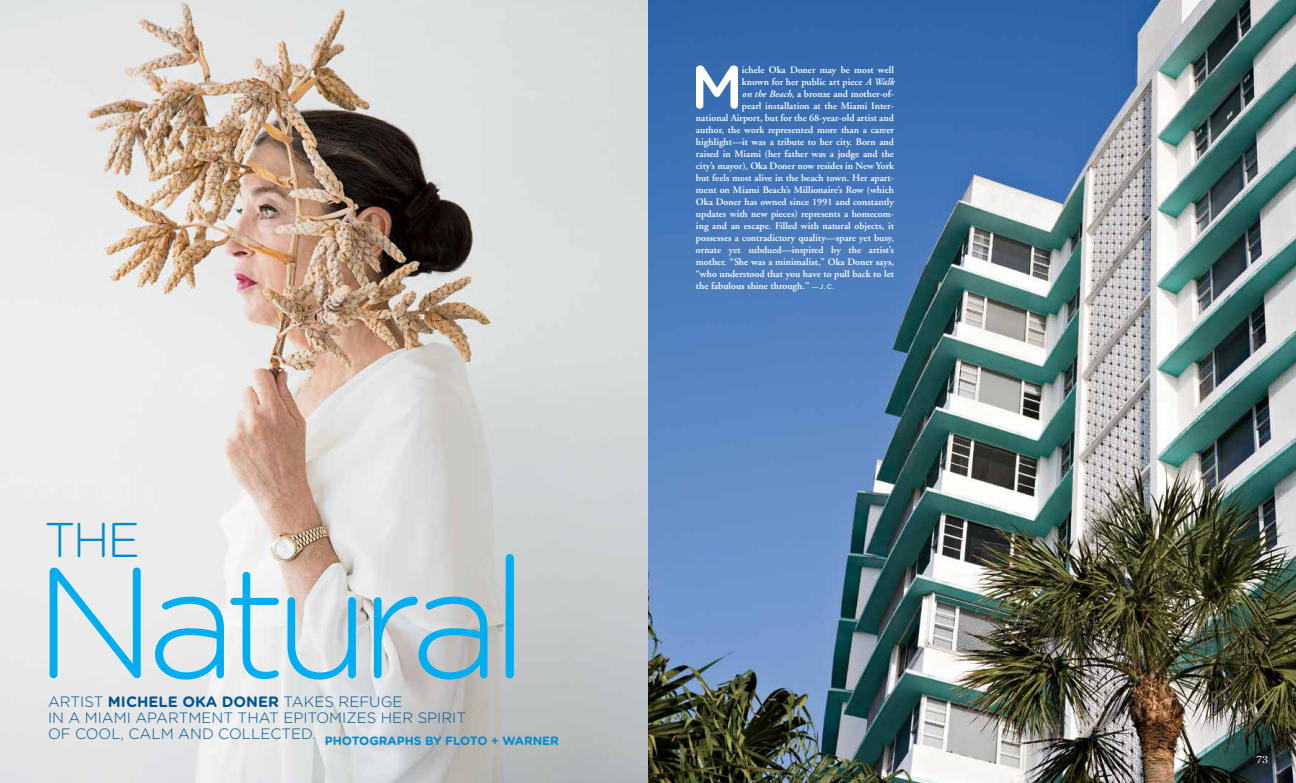
<style>
.page{position:relative;width:1296px;height:783px;background:#fff}
.page>*{position:absolute;margin:0;border:0;box-sizing:border-box;transform-origin:0 0}
.t1{font:300 156.5px "Gotham Rounded";letter-spacing:-.07em;color:#00aeef}
.t2{font:500 61.1px "Gotham Rounded";color:#fff}
.t3{font:300 48.7px "Gotham Rounded";color:#008ad0}
.t4{font:300 15px/16px "Gotham Rounded";color:#005591}
.t5{font:700 12px "Gotham Rounded";color:#008ad0}
.t6{font:11px "Chronicle Deck";color:#fff}
.t7{font:600 10px "Adobe Garamond";color:#fff}
.s1{font-size:168.4px}
.s2{font-weight:700}
.s3{font-style:italic}
.s4{font-size:7px}
.s5{font-family:"Neutraface 2 Text";font-style:italic;font-size:7px}
</style>
<div class="page">
<img style="left:0;top:0;width:1296px;height:783px">
<h3 class="t3" style="left:44px;top:507px;width:98px">THE</h3>
<h1 class="t1" style="left:33px;top:518px;width:499px">Natura<span class="s1">l</span></h1>
<h3 class="t4" style="left:48px;top:693px;width:420px">ARTIST <span class="s2">MICHELE OKA DONER</span> TAKES REFUGE<br>IN A MIAMI APARTMENT THAT EPITOMIZES HER SPIRIT</h3>
<p class="t5" style="left:48px;top:732px;width:512px"><sup>OF</sup> <sup>COOL,</sup> <sup>CALM</sup> <sup>AND</sup> <sup>COLLECTED.</sup> PHOTOGRAPHS BY FLOTO + WARNER</p>
<h2 class="t2" style="left:691px;top:43px;width:55px">M</h2>
<p class="t7" style="left:742px;top:64px;width:154px">ichele Oka Doner may be most well</p>
<p class="t7" style="left:742px;top:76px;width:154px">known for her public art piece <span class="s3">A Walk</span></p>
<p class="t7" style="left:742px;top:88px;width:154px"><span class="s3">on the Beach,</span> a bronze and mother-of-</p>
<p class="t7" style="left:742px;top:100px;width:154px">pearl installation at the Miami Inter-</p>
<p class="t7" style="left:696px;top:112px;width:199px">national Airport, but for the 68-year-old artist and</p>
<p class="t7" style="left:696px;top:124px;width:199px">author, the work represented more than a career</p>
<p class="t7" style="left:696px;top:136px;width:200px">highlight—it was a tribute to her city. Born and</p>
<p class="t7" style="left:696px;top:148px;width:200px">raised in Miami (her father was a judge and the</p>
<p class="t7" style="left:696px;top:160px;width:199px">city’s mayor), Oka Doner now resides in New York</p>
<p class="t7" style="left:696px;top:172px;width:199px">but feels most alive in the beach town. Her apart-</p>
<p class="t7" style="left:696px;top:184px;width:199px">ment on Miami Beach’s Millionaire’s Row (which</p>
<p class="t7" style="left:696px;top:196px;width:200px">Oka Doner has owned since 1991 and constantly</p>
<p class="t7" style="left:696px;top:208px;width:200px">updates with new pieces) represents a homecom-</p>
<p class="t7" style="left:696px;top:220px;width:199px">ing and an escape. Filled with natural objects, it</p>
<p class="t7" style="left:696px;top:232px;width:199px">possesses a contradictory quality—spare yet busy,</p>
<p class="t7" style="left:696px;top:244px;width:200px">ornate yet subdued—inspired by the artist’s</p>
<p class="t7" style="left:696px;top:256px;width:200px">mother. “She was a minimalist,” Oka Doner says,</p>
<p class="t7" style="left:696px;top:268px;width:200px">“who understood that you have to pull back to let</p>
<p class="t7" style="left:696px;top:280px;width:140px">the fabulous shine through.” <span class="s4">—</span><span class="s5">J .C .</span></p>
<p class="t6" style="left:1256px;top:750px;width:13px">73</p>
</div>
